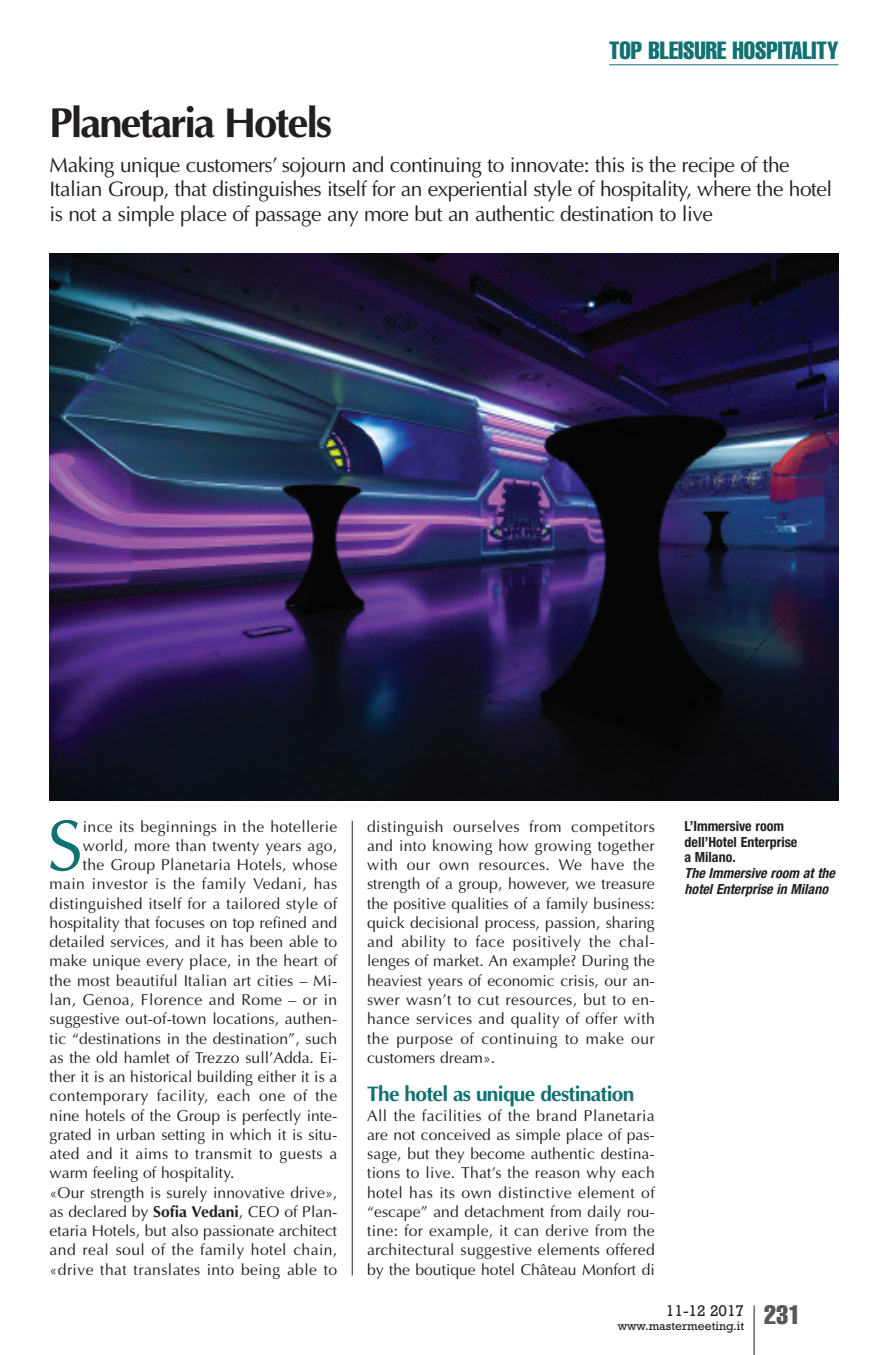
<style>
.page{position:relative;width:893px;height:1355px;background:#fff}
.page>*{position:absolute;margin:0;border:0;box-sizing:border-box;transform-origin:0 0}
.t1{font:72.27px "Optima";color:#0f7172}
.t2{font:700 42px "Optima";letter-spacing:-.05em;color:#231f20}
.t3{font:extra-condensed 24.5px "Helvetica";color:#0f7172}
.t4{font:21px/24.5px "Optima";letter-spacing:-.025em;color:#231f20}
.t5{font:700 21px "Optima";letter-spacing:-.035em;color:#0f7172}
.t6{font:15.75px/19.2px "Optima";letter-spacing:.01em;color:#231f20;text-align:justify}
.t7{font:15.75px "Rockwell";color:#231f20}
.t8{font:italic 700 condensed 14px/15.8px "Helvetica Neue";color:#231f20}
.t9{font:700 condensed 14px/15.8px "Helvetica Neue";color:#231f20}
.t10{font:12.25px "Rockwell";color:#231f20}
.s1{font-weight:700}
</style>
<div class="page">
<hr style="left:754px;top:1305px;width:1px;height:49px;background:#231f20">
<hr style="left:609px;top:64px;width:229px;height:1px;background:#0f7172">
<hr style="left:352px;top:820px;width:1px;height:455px;background:#231f20">
<img style="left:50px;top:254px;width:788px;height:546px">
<h3 class="t3" style="left:609px;top:42px;width:231px">TOP BLEISURE HOSPITALITY</h3>
<h2 class="t2" style="left:50px;top:98px;width:284px">Planetaria Hotels</h2>
<p class="t4" style="left:50px;top:152px;width:784px">Making unique customers’ sojourn and continuing to innovate: this is the recipe of the<br>Italian Group, that distinguishes itself for an experiential style of hospitality, where the hotel is not a simple place of passage any more but an authentic destination to live</p>
<h1 class="t1" style="left:47px;top:802px;width:38px">S</h1>
<p class="t6" style="left:83px;top:816px;width:256px">ince its beginnings in the hotellerie</p>
<p class="t6" style="left:83px;top:835px;width:256px">world, more than twenty years ago,</p>
<p class="t6" style="left:83px;top:855px;width:256px">the Group Planetaria Hotels, whose</p>
<p class="t6" style="left:50px;top:874px;width:289px">main investor is the family Vedani, has</p>
<p class="t6" style="left:50px;top:893px;width:289px">distinguished itself for a tailored style of</p>
<p class="t6" style="left:50px;top:912px;width:289px">hospitality that focuses on top refined and</p>
<p class="t6" style="left:50px;top:932px;width:289px">detailed services, and it has been able to</p>
<p class="t6" style="left:50px;top:951px;width:289px">make unique every place, in the heart of</p>
<p class="t6" style="left:50px;top:970px;width:289px">the most beautiful Italian art cities – Mi-</p>
<p class="t6" style="left:50px;top:989px;width:289px">lan, Genoa, Florence and Rome – or in</p>
<p class="t6" style="left:50px;top:1009px;width:289px">suggestive out-of-town locations, authen-</p>
<p class="t6" style="left:50px;top:1028px;width:289px">tic “destinations in the destination”, such</p>
<p class="t6" style="left:50px;top:1047px;width:289px">as the old hamlet of Trezzo sull’Adda. Ei-</p>
<p class="t6" style="left:50px;top:1066px;width:289px">ther it is an historical building either it is a</p>
<p class="t6" style="left:50px;top:1086px;width:289px">contemporary facility, each one of the</p>
<p class="t6" style="left:50px;top:1105px;width:289px">nine hotels of the Group is perfectly inte-</p>
<p class="t6" style="left:50px;top:1124px;width:289px">grated in urban setting in which it is situ-</p>
<p class="t6" style="left:50px;top:1143px;width:289px">ated and it aims to transmit to guests a</p>
<p class="t6" style="left:50px;top:1163px;width:186px">warm feeling of hospitality.</p>
<p class="t6" style="left:50px;top:1182px;width:289px">«Our strength is surely innovative drive»,</p>
<p class="t6" style="left:50px;top:1201px;width:289px">as declared by <span class="s1">Sofia Vedani</span>, CEO of Plan-</p>
<p class="t6" style="left:50px;top:1220px;width:289px">etaria Hotels, but also passionate architect</p>
<p class="t6" style="left:50px;top:1240px;width:289px">and real soul of the family hotel chain,</p>
<p class="t6" style="left:50px;top:1259px;width:289px">«drive that translates into being able to</p>
<p class="t6" style="left:367px;top:816px;width:289px">distinguish ourselves from competitors and into knowing how growing together with our own resources. We have the strength of a group, however, we treasure the positive qualities of a family business: quick decisional process, passion, sharing and ability to face positively the chal&shy;lenges of market. An example? During the heaviest years of economic crisis, our an&shy;swer wasn’t to cut resources, but to en&shy;hance services and quality of offer with the purpose of continuing to make our customers dream».</p>
<h3 class="t5" style="left:367px;top:1081px;width:269px">The hotel as unique destination</h3>
<p class="t6" style="left:367px;top:1105px;width:289px">All the facilities of the brand Planetaria are not conceived as simple place of pas&shy;sage, but they become authentic destina&shy;tions to live. That’s the reason why each hotel has its own distinctive element of “escape” and detachment from daily rou&shy;tine: for example, it can derive from the architectural suggestive elements offered by the boutique hotel Château Monfort di</p>
<p class="t9" style="left:685px;top:819px;width:114px">L’Immersive room dell’Hotel Enterprise a Milano.</p>
<p class="t8" style="left:685px;top:866px;width:152px">The Immersive room at the hotel Enterprise in Milano</p>
<p class="t10" style="left:618px;top:1321px;width:184px">www.mastermeeting.it <sup>231</sup></p>
<p class="t7" style="left:666px;top:1305px;width:80px">11-12 2017</p>
</div>
